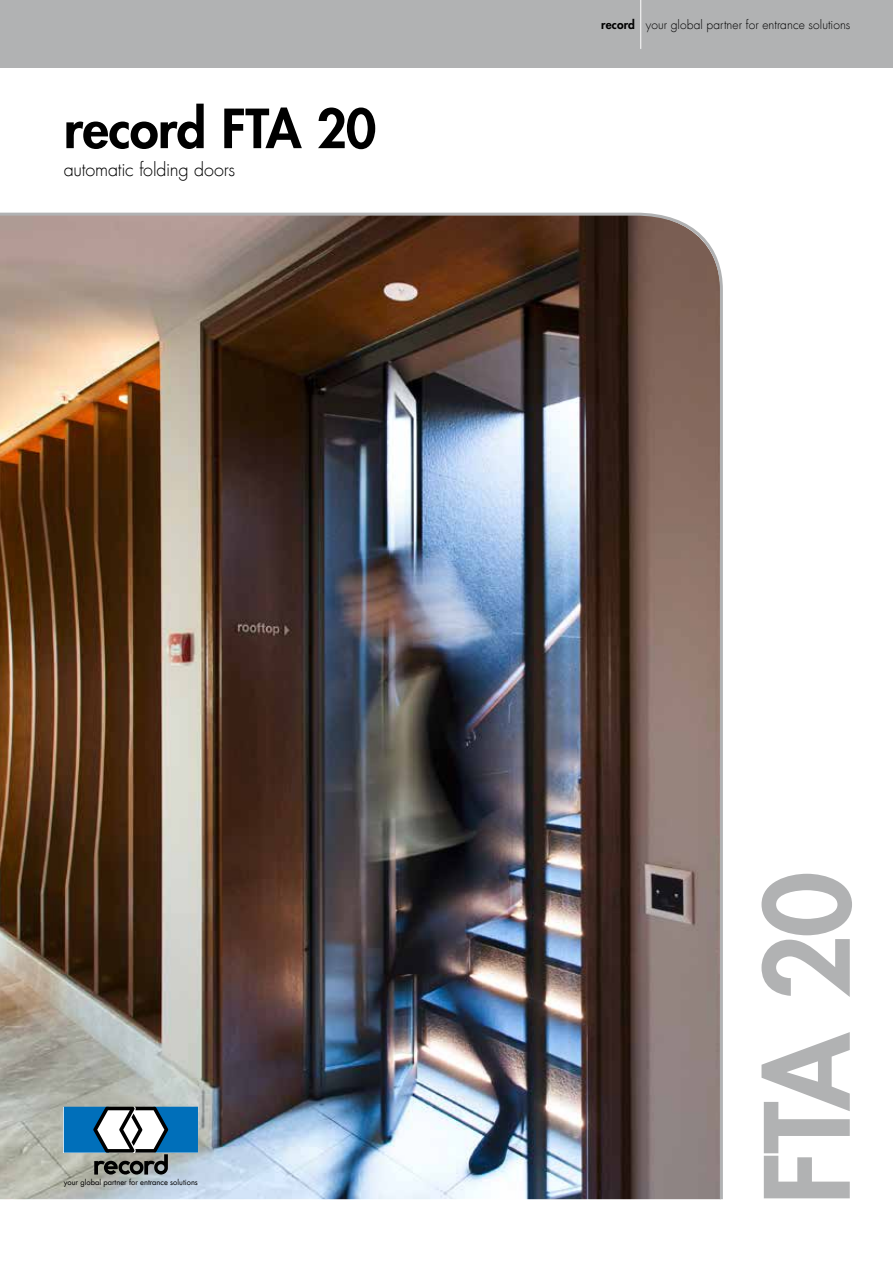
<style>
.page{position:relative;width:893px;height:1263px;background:#fff}
.page>*{position:absolute;margin:0;border:0;box-sizing:border-box;transform-origin:0 0}
.t1{font:800 114px "Futura Std";color:#b1b2b3}
.t2{font:800 52.5px "Futura Std";letter-spacing:-.01em;color:#000}
.t3{font:300 18px "Futura Com";letter-spacing:-.015em;color:#000}
.t4{font:300 12px "Futura Com";letter-spacing:.01em;color:#000}
.t5{font:7.5px "Futura Com";color:#000}
.s1{font-family:"Futura Std";font-weight:800}
</style>
<div class="page">
<div style="left:0;top:0;width:893px;height:68px;background:#b1b2b3"></div>
<hr style="left:640px;top:0;width:1px;height:49px;background:#fff">
<img style="left:0;top:212px;width:723px;height:988px">
<svg style="left:64px;top:1107px;width:134px;height:67px"></svg>
<h2 class="t2" style="left:64px;top:96px;width:314px">record FTA 20</h2>
<h3 class="t3" style="left:64px;top:157px;width:173px">automatic folding doors</h3>
<p class="t4" style="left:601px;top:17px;width:251px"><span class="s1">record</span> your global partner for entrance solutions</p>
<p class="t5" style="left:64px;top:1177px;width:136px">your global partner for entrance solutions</p>
<h1 class="t1" style="left:735px;top:1204px;width:334px;rotate:-90deg">FTA 20</h1>
</div>
